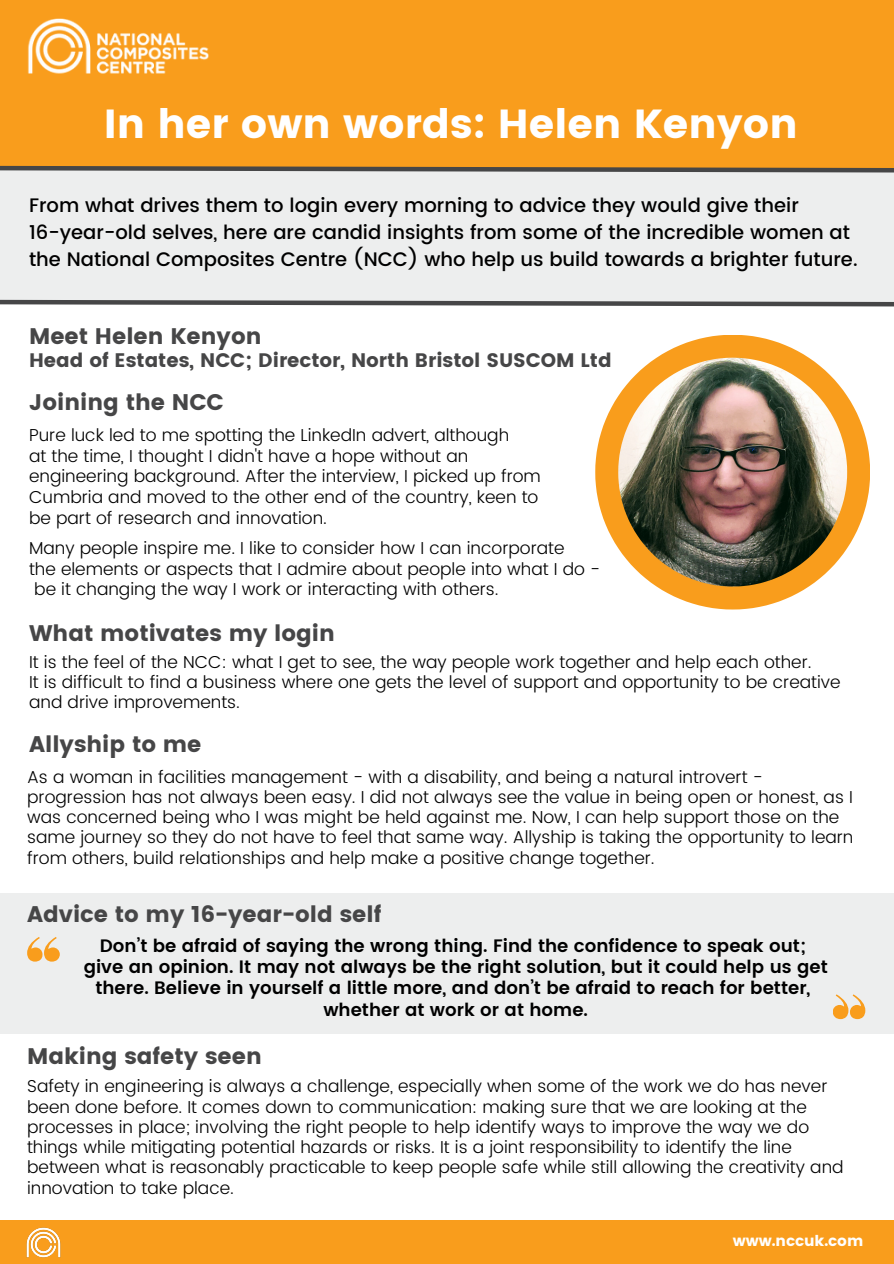
<style>
.page{position:relative;width:894px;height:1264px;background:#fff}
.page>*{position:absolute;margin:0;border:0;box-sizing:border-box;transform-origin:0 0}
.t1{font:40.5px "Poppins";color:#fff}
.t2{font:22.5px "Poppins";color:#464647}
.t3{font:500 19.5px/27px "Poppins";color:#000}
.t4{font:19.5px "Poppins";color:#464647}
.t5{font:600 18px/21.5px "Poppins";color:#000;text-align:center}
.t6{font:300 17.25px/20.2px "Poppins";color:#000}
.t7{font:15px "Poppins";color:#fff}
</style>
<div class="page">
<div style="left:0;top:170px;width:893px;height:133px;background:#edeeee"></div>
<div style="left:0;top:0;width:893px;height:168px;background:#f99d1c"></div>
<img style="left:27px;top:18px;width:182px;height:56px">
<div style="left:0;top:892px;width:893px;height:141px;background:#edeeee"></div>
<div style="left:0;top:1220px;width:893px;height:43px;background:#f99d1c"></div>
<svg style="left:0;top:165px;width:893px;height:8px"></svg>
<svg style="left:0;top:299px;width:893px;height:8px"></svg>
<img style="left:26px;top:1227px;width:35px;height:31px">
<svg style="left:595px;top:335px;width:274px;height:274px"></svg>
<img style="left:618px;top:358px;width:228px;height:228px">
<svg style="left:27px;top:937px;width:33px;height:24px"></svg>
<svg style="left:833px;top:994px;width:32px;height:25px"></svg>
<p class="t1" style="left:104px;top:100px;width:695px">In her own words: Helen Kenyon</p>
<p class="t3" style="left:29px;top:191px;width:771px">From what drives them to login every morning to advice they would give their</p>
<p class="t3" style="left:29px;top:218px;width:829px">16-year-old selves, here are candid insights from some of the incredible women at the National Composites Centre (NCC) who help us build towards a brighter future.</p>
<p class="t2" style="left:29px;top:323px;width:234px">Meet Helen Kenyon</p>
<p class="t4" style="left:29px;top:349px;width:584px">Head of Estates, NCC; Director, North Bristol SUSCOM Ltd</p>
<p class="t2" style="left:29px;top:389px;width:196px">Joining the NCC</p>
<p class="t6" style="left:29px;top:425px;width:481px">Pure luck led to me spotting the LinkedIn advert, although</p>
<p class="t6" style="left:29px;top:445px;width:440px">at the time, I thought I didn't have a hope without an</p>
<p class="t6" style="left:29px;top:466px;width:513px">engineering background. After the interview, I picked up from</p>
<p class="t6" style="left:29px;top:487px;width:510px">Cumbria and moved to the other end of the country, keen to</p>
<p class="t6" style="left:29px;top:507px;width:299px">be part of research and innovation.</p>
<p class="t6" style="left:29px;top:538px;width:537px">Many people inspire me. I like to consider how I can incorporate</p>
<p class="t6" style="left:29px;top:558px;width:572px;line-height:20.7px">the elements or aspects that I admire about people into what I do - be it changing the way I work or interacting with others.</p>
<p class="t2" style="left:29px;top:619px;width:307px">What motivates my login</p>
<p class="t6" style="left:29px;top:651px;width:783px">It is the feel of the NCC: what I get to see, the way people work together and help each other.</p>
<p class="t6" style="left:29px;top:671px;width:812px">It is difficult to find a business where one gets the level of support and opportunity to be creative and drive improvements.</p>
<p class="t2" style="left:29px;top:731px;width:174px">Allyship to me</p>
<p class="t6" style="left:27px;top:766px;width:827px">As a woman in facilities management - with a disability, and being a natural introvert - progression has not always been easy. I did not always see the value in being open or honest, as I was concerned being who I was might be held against me. Now, I can help support those on the same journey so they do not have to feel that same way. Allyship is taking the opportunity to learn from others, build relationships and help make a positive change together.</p>
<p class="t2" style="left:27px;top:901px;width:355px">Advice to my 16-year-old self</p>
<p class="t5" style="left:100px;top:934px;width:707px">Don’t be afraid of saying the wrong thing. Find the confidence to speak out;</p>
<p class="t5" style="left:84px;top:955px;width:745px">give an opinion. It may not always be the right solution, but it could help us get there. Believe in yourself a little more, and don’t be afraid to reach for better,</p>
<p class="t5" style="left:323px;top:998px;width:266px">whether at work or at home.</p>
<p class="t2" style="left:27px;top:1043px;width:236px">Making safety seen</p>
<p class="t6" style="left:27px;top:1076px;width:817px">Safety in engineering is always a challenge, especially when some of the work we do has never been done before. It comes down to communication: making sure that we are looking at the processes in place; involving the right people to help identify ways to improve the way we do things while mitigating potential hazards or risks. It is a joint responsibility to identify the line between what is reasonably practicable to keep people safe while still allowing the creativity and innovation to take place.</p>
<p class="t7" style="left:732px;top:1231px;width:132px">www.nccuk.com</p>
</div>
